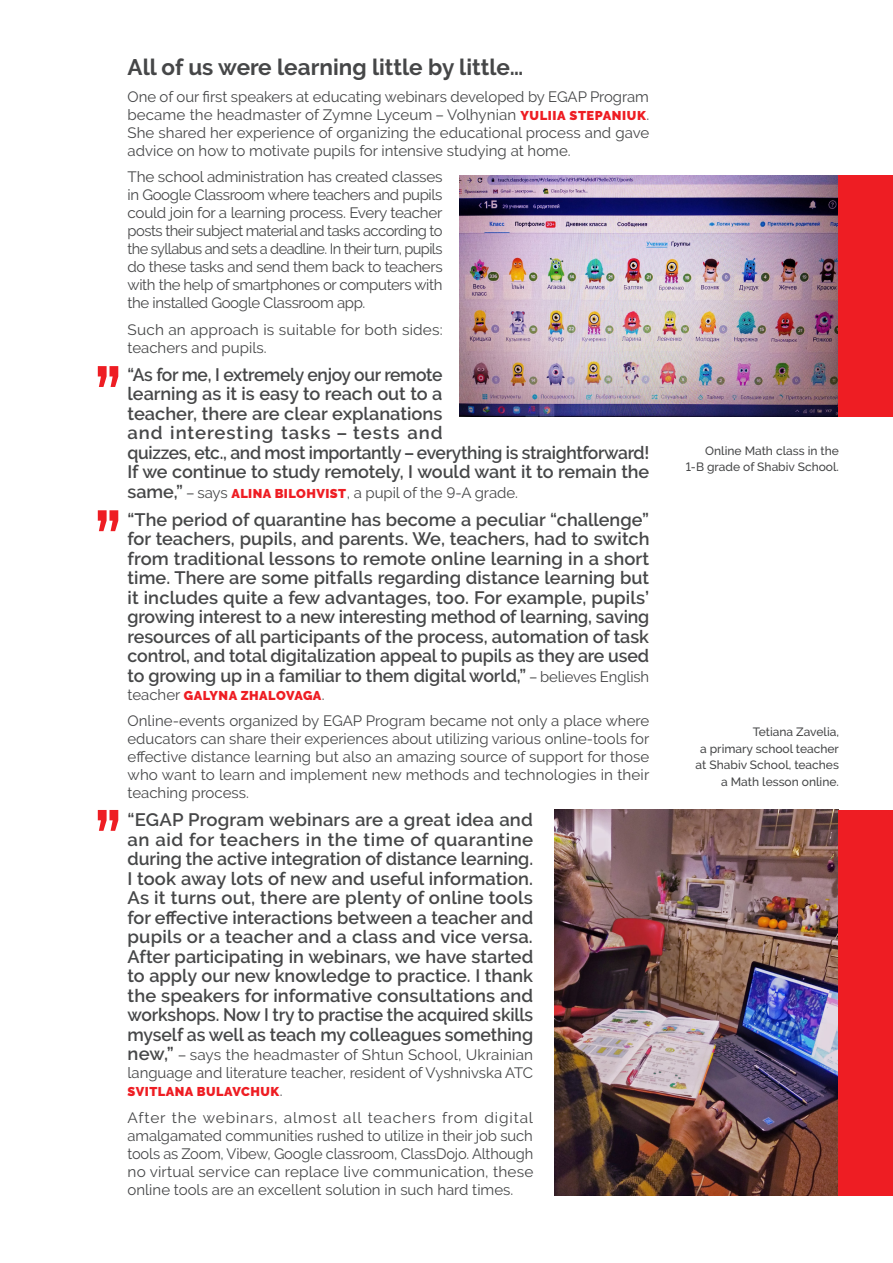
<style>
.page{position:relative;width:893px;height:1263px;background:#fff}
.page>*{position:absolute;margin:0;border:0;box-sizing:border-box;transform-origin:0 0}
.подзаг{font:700 22.5px "Raleway";color:#464748}
.quote_7{font:600 18px/19.5px "Raleway";letter-spacing:-.01em;color:#464748;text-align:justify}
.txt_11{font:15px/18px "Raleway";color:#464748;text-align:justify}
.quote_7-2{font:15px/18px "Raleway";color:#464748}
.quote_7-3{font:900 12.75px "Raleway";letter-spacing:.04em;color:#ee1d23}
.текст{font:500 12px/16.5px "Raleway";color:#464748;text-align:right}
.s1{font-weight:900;font-size:12.75px;color:#ee1d23}
.s2{font-weight:600;font-size:18px}
.s3{font-weight:400;font-size:15px}
.s4{font-weight:400;font-size:15px;color:#464748}
</style>
<div class="page">
<svg style="left:98px;top:510px;width:20px;height:21px"></svg>
<svg style="left:98px;top:366px;width:20px;height:21px"></svg>
<svg style="left:98px;top:810px;width:20px;height:21px"></svg>
<img style="left:554px;top:810px;width:285px;height:385px">
<img style="left:460px;top:175px;width:379px;height:242px">
<div style="left:839px;top:810px;width:54px;height:385px;background:#ee1d23"></div>
<div style="left:839px;top:175px;width:54px;height:242px;background:#ee1d23"></div>
<p class="подзаг" style="left:128px;top:54px;width:397px">All of us were learning little by little…</p>
<p class="txt_11" style="left:128px;top:87px;width:523px">One of our first speakers at educating webinars developed by EGAP Program became the headmaster of Zymne Lyceum – Volhynian <span class="s1">YULIIA STEPANIUK</span>.<br>She shared her experience of organizing the educational process and gave advice on how to motivate pupils for intensive studying at home.</p>
<p class="txt_11" style="left:128px;top:168px;width:317px">The school administration has created classes in Google Classroom where teachers and pupils could join for a learning process. Every teacher posts their subject material and tasks according to the syllabus and sets a deadline. In their turn, pupils do these tasks and send them back to teachers with the help of smartphones or computers with the installed Google Classroom app.</p>
<p class="txt_11" style="left:128px;top:320px;width:317px">Such an approach is suitable for both sides: teachers and pupils.</p>
<p class="quote_7" style="left:128px;top:365px;width:523px;text-align:left">“As for me, I extremely enjoy our remote<br>learning as it is easy to reach out to a<br>teacher, there are clear explanations<br>and interesting tasks – tests and<br>quizzes, etc., and most importantly – everything is straightforward!<br>If we continue to study remotely, I would want it to remain the</p>
<p class="quote_7-2" style="left:128px;top:483px;width:392px"><span class="s2">same,”</span> – says <span class="s1">ALINA BILOHVIST</span>, a pupil of the 9-A grade.</p>
<p class="quote_7" style="left:128px;top:510px;width:523px">“The period of quarantine has become a peculiar “challenge” for teachers, pupils, and parents. We, teachers, had to switch from traditional lessons to remote online learning in a short time. There are some pitfalls regarding distance learning but it includes quite a few advantages, too. For example, pupils’ growing interest to a new interesting method of learning, saving resources of all participants of the process, automation of task control, and total digitalization appeal to pupils as they are used to growing up in a familiar to them digital world,” <span class="s3">– believes English</span></p>
<p class="quote_7-3" style="left:128px;top:688px;width:199px"><span class="s4">teacher</span> GALYNA ZHALOVAGA<span class="s4">.</span></p>
<p class="txt_11" style="left:128px;top:712px;width:523px">Online-events organized by EGAP Program became not only a place where educators can share their experiences about utilizing various online-tools for effective distance learning but also an amazing source of support for those who want to learn and implement new methods and technologies in their teaching process.</p>
<p class="quote_7" style="left:128px;top:810px;width:407px">“EGAP Program webinars are a great idea and an aid for teachers in the time of quarantine during the active integration of distance learning.<br>I took away lots of new and useful information.<br>As it turns out, there are plenty of online tools for effective interactions between a teacher and pupils or a teacher and a class and vice versa.<br>After participating in webinars, we have started to apply our new knowledge to practice. I thank the speakers for informative consultations and workshops. Now I try to practise the acquired skills myself as well as teach my colleagues something</p>
<p class="quote_7-2" style="left:128px;top:1046px;width:407px"><span class="s2">new,”</span> – says the headmaster of Shtun School, Ukrainian language and literature teacher, resident of Vyshnivska ATC</p>
<p class="quote_7-3" style="left:128px;top:1084px;width:157px">SVITLANA BULAVCHUK<span class="s4">.</span></p>
<p class="txt_11" style="left:128px;top:1108px;width:407px">After the webinars, almost all teachers from digital amalgamated communities rushed to utilize in their job such tools as Zoom, Vibew, Google classroom, ClassDojo. Although no virtual service can replace live communication, these online tools are an excellent solution in such hard times.</p>
<p class="текст" style="left:686px;top:442px;width:155px">Online Math class in the<br>1-B grade of Shabiv School.</p>
<p class="текст" style="left:696px;top:723px;width:145px">Tetiana Zavelia,<br>a primary school teacher at Shabiv School, teaches a Math lesson online.</p>
</div>
